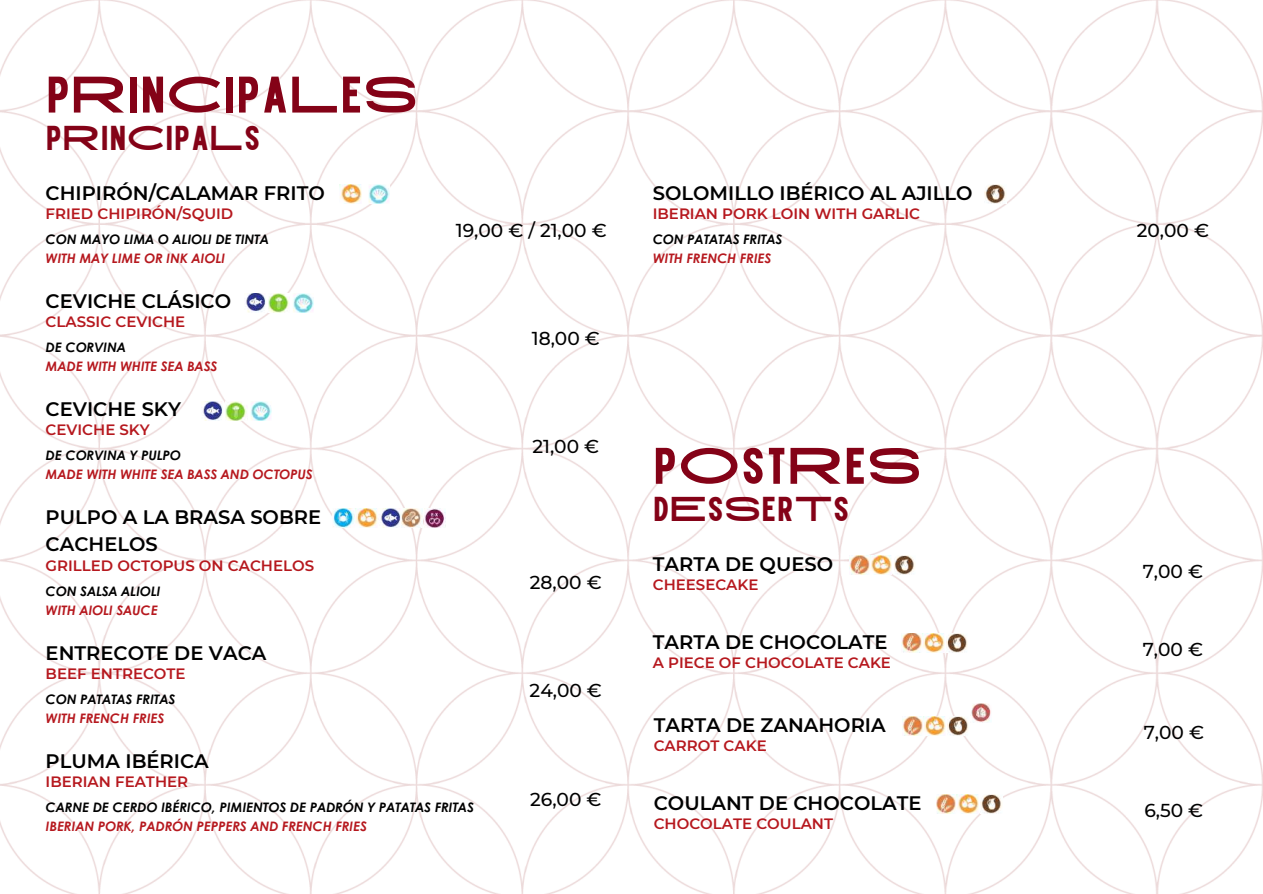
<style>
.page{position:relative;width:1263px;height:894px;background:#fff}
.page>*{position:absolute;margin:0;border:0;box-sizing:border-box;transform-origin:0 0}
.t1{font:51.3px "High Cruiser";color:#840217}
.t2{font:34.5px "High Cruiser";color:#840217}
.t3{font:600 19.5px/27px "Montserrat";color:#000}
.t4{font:500 18.6px "Montserrat";color:#000}
.t5{font:600 15px "Montserrat";color:#b6181e}
.t6{font:italic 700 13.05px "Century Gothic";color:#b6181e}
.t7{font:italic 700 13.05px "Century Gothic";color:#000}
</style>
<div class="page">
<img style="left:0;top:0;width:1262px;height:893px">
<img style="left:340px;top:184px;width:21px;height:19px">
<img style="left:368px;top:184px;width:21px;height:19px">
<img style="left:244px;top:293px;width:21px;height:19px">
<img style="left:268px;top:293px;width:22px;height:19px">
<img style="left:293px;top:293px;width:21px;height:19px">
<img style="left:985px;top:184px;width:21px;height:19px">
<img style="left:201px;top:401px;width:22px;height:19px">
<img style="left:226px;top:401px;width:21px;height:19px">
<img style="left:250px;top:401px;width:21px;height:19px">
<img style="left:333px;top:508px;width:21px;height:19px">
<img style="left:356px;top:508px;width:21px;height:19px">
<img style="left:379px;top:508px;width:43px;height:19px">
<img style="left:424px;top:508px;width:22px;height:19px">
<img style="left:970px;top:703px;width:22px;height:19px">
<img style="left:849px;top:555px;width:43px;height:19px">
<img style="left:894px;top:555px;width:21px;height:19px">
<img style="left:902px;top:633px;width:42px;height:19px">
<img style="left:946px;top:633px;width:22px;height:19px">
<img style="left:903px;top:716px;width:42px;height:19px">
<img style="left:947px;top:716px;width:22px;height:19px">
<img style="left:936px;top:794px;width:42px;height:19px">
<img style="left:981px;top:794px;width:21px;height:19px">
<h1 class="t1" style="left:46px;top:67px;width:374px">PRINCIPALES</h1>
<h2 class="t2" style="left:46px;top:119px;width:217px">PRINCIPALS</h2>
<p class="t3" style="left:46px;top:179px;width:281px">CHIPIRÓN/CALAMAR FRITO</p>
<p class="t5" style="left:46px;top:204px;width:189px">FRIED CHIPIRÓN/SQUID</p>
<p class="t6" style="left:46px;top:248px;width:181px">WITH MAY LIME OR INK AIOLI</p>
<p class="t7" style="left:46px;top:229px;width:225px">CON MAYO LIMA O ALIOLI DE TINTA</p>
<p class="t3" style="left:46px;top:287px;width:187px">CEVICHE CLÁSICO</p>
<p class="t5" style="left:46px;top:312px;width:141px">CLASSIC CEVICHE</p>
<p class="t6" style="left:46px;top:356px;width:173px">MADE WITH WHITE SEA BASS</p>
<p class="t7" style="left:46px;top:337px;width:82px">DE CORVINA</p>
<p class="t3" style="left:46px;top:395px;width:137px">CEVICHE SKY</p>
<p class="t5" style="left:46px;top:420px;width:106px">CEVICHE SKY</p>
<p class="t6" style="left:46px;top:464px;width:269px">MADE WITH WHITE SEA BASS AND OCTOPUS</p>
<p class="t7" style="left:46px;top:445px;width:137px">DE CORVINA Y PULPO</p>
<p class="t3" style="left:46px;top:503px;width:277px">PULPO A LA BRASA SOBRE<br>CACHELOS</p>
<p class="t5" style="left:46px;top:556px;width:270px">GRILLED OCTOPUS ON CACHELOS</p>
<p class="t6" style="left:46px;top:600px;width:114px">WITH AIOLI SAUCE</p>
<p class="t7" style="left:46px;top:581px;width:116px">CON SALSA ALIOLI</p>
<p class="t3" style="left:46px;top:639px;width:222px">ENTRECOTE DE VACA</p>
<p class="t5" style="left:46px;top:664px;width:142px">BEEF ENTRECOTE</p>
<p class="t6" style="left:46px;top:708px;width:120px">WITH FRENCH FRIES</p>
<p class="t7" style="left:46px;top:689px;width:131px">CON PATATAS FRITAS</p>
<p class="t3" style="left:46px;top:747px;width:165px">PLUMA IBÉRICA</p>
<p class="t4" style="left:456px;top:219px;width:152px">19,00 € / 21,00 €</p>
<p class="t4" style="left:532px;top:327px;width:70px">18,00 €</p>
<p class="t4" style="left:532px;top:435px;width:68px">21,00 €</p>
<p class="t4" style="left:530px;top:571px;width:73px">28,00 €</p>
<p class="t4" style="left:530px;top:679px;width:74px">24,00 €</p>
<p class="t5" style="left:46px;top:772px;width:144px">IBERIAN FEATHER</p>
<p class="t6" style="left:46px;top:816px;width:323px">IBERIAN PORK, PADRÓN PEPPERS AND FRENCH FRIES</p>
<p class="t7" style="left:46px;top:797px;width:430px">CARNE DE CERDO IBÉRICO, PIMIENTOS DE PADRÓN Y PATATAS FRITAS</p>
<p class="t4" style="left:530px;top:787px;width:73px">26,00 €</p>
<p class="t3" style="left:653px;top:179px;width:321px">SOLOMILLO IBÉRICO AL AJILLO</p>
<p class="t5" style="left:653px;top:204px;width:269px">IBERIAN PORK LOIN WITH GARLIC</p>
<p class="t6" style="left:653px;top:248px;width:120px">WITH FRENCH FRIES</p>
<p class="t7" style="left:653px;top:229px;width:131px">CON PATATAS FRITAS</p>
<p class="t4" style="left:1137px;top:219px;width:74px">20,00 €</p>
<h1 class="t1" style="left:653px;top:438px;width:271px">POSTRES</h1>
<h2 class="t2" style="left:653px;top:490px;width:199px">DESSERTS</h2>
<p class="t3" style="left:653px;top:550px;width:182px">TARTA DE QUESO</p>
<p class="t4" style="left:1143px;top:560px;width:62px">7,00 €</p>
<p class="t5" style="left:653px;top:575px;width:107px">CHEESECAKE</p>
<p class="t3" style="left:653px;top:628px;width:236px">TARTA DE CHOCOLATE</p>
<p class="t5" style="left:653px;top:653px;width:240px">A PIECE OF CHOCOLATE CAKE</p>
<p class="t3" style="left:654px;top:711px;width:234px">TARTA DE ZANAHORIA</p>
<p class="t5" style="left:654px;top:736px;width:114px">CARROT CAKE</p>
<p class="t3" style="left:654px;top:788px;width:269px">COULANT DE CHOCOLATE</p>
<p class="t5" style="left:654px;top:814px;width:181px">CHOCOLATE COULANT</p>
<p class="t4" style="left:1143px;top:637px;width:62px">7,00 €</p>
<p class="t4" style="left:1144px;top:721px;width:62px">7,00 €</p>
<p class="t4" style="left:1144px;top:798px;width:60px">6,50 €</p>
</div>
